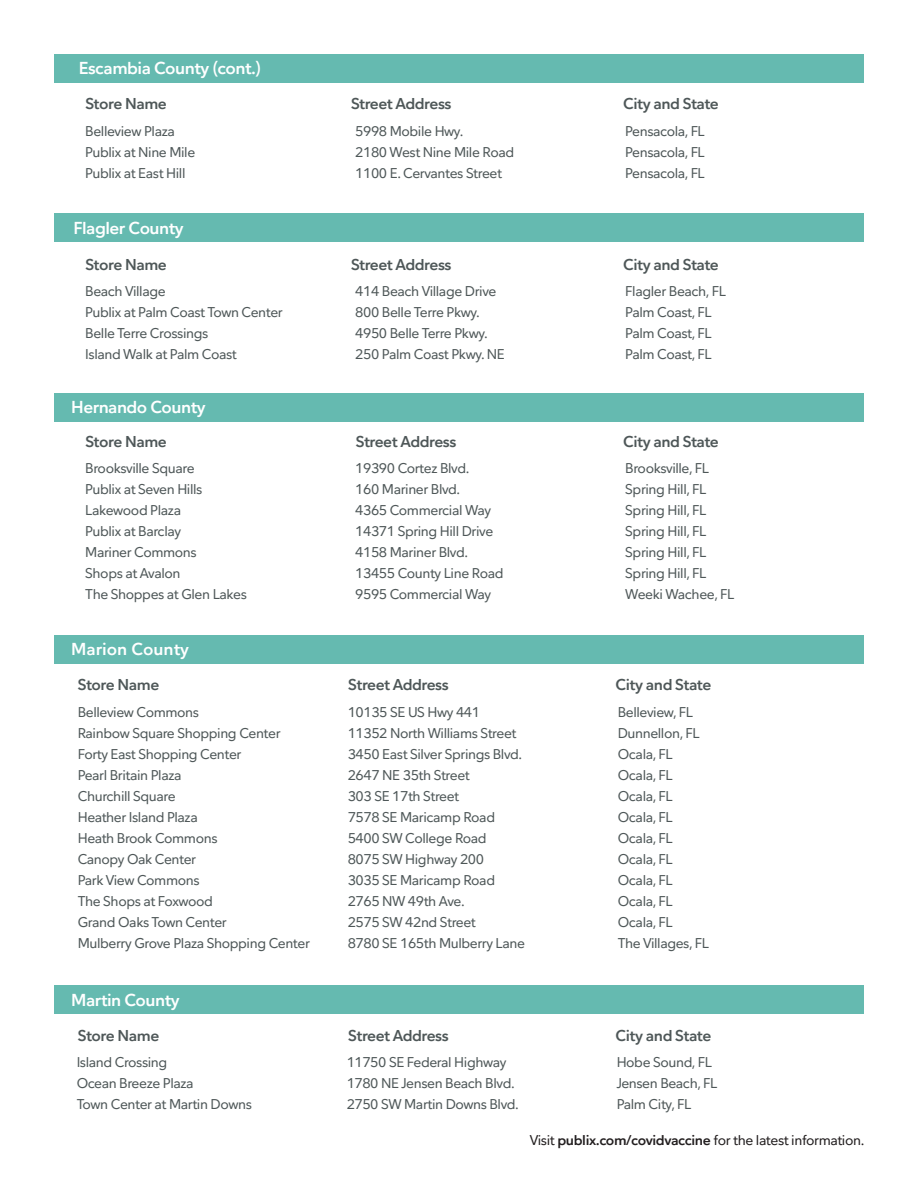
<style>
.page{position:relative;width:918px;height:1188px;background:#fff}
.page>*{position:absolute;margin:0;border:0;box-sizing:border-box;transform-origin:0 0}
.t1{font:800 16.5px "Mr George";letter-spacing:-.03em;color:#fff}
.t2{font:800 16.5px "Mr George";color:#fff}
.t3{font:800 15px "Mr George";letter-spacing:-.03em;color:#4e5758}
.t4{font:13.5px "Mr George";letter-spacing:-.03em;color:#4e5758}
.t5{font:13.5px "Mr George";letter-spacing:-.03em;color:#231f20}
.s1{font-weight:800}
</style>
<div class="page">
<div style="left:54px;top:214px;width:810px;height:28px;background:#65bab0"></div>
<div style="left:54px;top:393px;width:810px;height:28px;background:#65bab0"></div>
<div style="left:54px;top:54px;width:810px;height:28px;background:#65bab0"></div>
<div style="left:54px;top:635px;width:810px;height:28px;background:#65bab0"></div>
<div style="left:54px;top:986px;width:810px;height:28px;background:#65bab0"></div>
<p class="t1" style="left:79px;top:57px;width:184px">Escambia County (cont.)</p>
<p class="t3" style="left:85px;top:94px;width:83px">Store Name</p>
<p class="t3" style="left:351px;top:94px;width:102px">Street Address</p>
<p class="t3" style="left:623px;top:94px;width:97px">City and State</p>
<p class="t4" style="left:85px;top:122px;width:91px">Belleview Plaza</p>
<p class="t4" style="left:355px;top:122px;width:110px">5998 Mobile Hwy.</p>
<p class="t4" style="left:625px;top:122px;width:81px">Pensacola, FL</p>
<p class="t4" style="left:85px;top:143px;width:112px">Publix at Nine Mile</p>
<p class="t4" style="left:355px;top:143px;width:160px">2180 West Nine Mile Road</p>
<p class="t4" style="left:625px;top:143px;width:81px">Pensacola, FL</p>
<p class="t4" style="left:85px;top:164px;width:102px">Publix at East Hill</p>
<p class="t4" style="left:355px;top:164px;width:148px">1100 E. Cervantes Street</p>
<p class="t4" style="left:625px;top:164px;width:81px">Pensacola, FL</p>
<p class="t1" style="left:73px;top:218px;width:112px">Flagler County</p>
<p class="t3" style="left:85px;top:255px;width:83px">Store Name</p>
<p class="t3" style="left:351px;top:255px;width:102px">Street Address</p>
<p class="t3" style="left:623px;top:255px;width:97px">City and State</p>
<p class="t4" style="left:85px;top:282px;width:82px">Beach Village</p>
<p class="t4" style="left:355px;top:282px;width:143px">414 Beach Village Drive</p>
<p class="t4" style="left:625px;top:282px;width:102px">Flagler Beach, FL</p>
<p class="t4" style="left:85px;top:303px;width:199px">Publix at Palm Coast Town Center</p>
<p class="t4" style="left:355px;top:303px;width:126px">800 Belle Terre Pkwy.</p>
<p class="t4" style="left:625px;top:303px;width:88px">Palm Coast, FL</p>
<p class="t4" style="left:85px;top:324px;width:124px">Belle Terre Crossings</p>
<p class="t4" style="left:355px;top:324px;width:134px">4950 Belle Terre Pkwy.</p>
<p class="t4" style="left:625px;top:324px;width:88px">Palm Coast, FL</p>
<p class="t4" style="left:85px;top:345px;width:153px">Island Walk at Palm Coast</p>
<p class="t4" style="left:355px;top:345px;width:151px">250 Palm Coast Pkwy. NE</p>
<p class="t4" style="left:625px;top:345px;width:88px">Palm Coast, FL</p>
<p class="t1" style="left:71px;top:396px;width:136px">Hernando County</p>
<p class="t3" style="left:85px;top:431px;width:83px">Store Name</p>
<p class="t3" style="left:356px;top:431px;width:102px">Street Address</p>
<p class="t3" style="left:623px;top:431px;width:97px">City and State</p>
<p class="t4" style="left:85px;top:459px;width:111px">Brooksville Square</p>
<p class="t4" style="left:355px;top:459px;width:116px">19390 Cortez Blvd.</p>
<p class="t4" style="left:625px;top:459px;width:85px">Brooksville, FL</p>
<p class="t4" style="left:85px;top:480px;width:119px">Publix at Seven Hills</p>
<p class="t4" style="left:355px;top:480px;width:106px">160 Mariner Blvd.</p>
<p class="t4" style="left:625px;top:480px;width:83px">Spring Hill, FL</p>
<p class="t4" style="left:85px;top:501px;width:97px">Lakewood Plaza</p>
<p class="t4" style="left:355px;top:501px;width:137px">4365 Commercial Way</p>
<p class="t4" style="left:625px;top:501px;width:83px">Spring Hill, FL</p>
<p class="t4" style="left:85px;top:522px;width:97px">Publix at Barclay</p>
<p class="t4" style="left:355px;top:522px;width:140px">14371 Spring Hill Drive</p>
<p class="t4" style="left:625px;top:522px;width:83px">Spring Hill, FL</p>
<p class="t4" style="left:85px;top:543px;width:113px">Mariner Commons</p>
<p class="t4" style="left:355px;top:543px;width:114px">4158 Mariner Blvd.</p>
<p class="t4" style="left:625px;top:543px;width:83px">Spring Hill, FL</p>
<p class="t4" style="left:85px;top:564px;width:97px">Shops at Avalon</p>
<p class="t4" style="left:355px;top:564px;width:150px">13455 County Line Road</p>
<p class="t4" style="left:625px;top:564px;width:83px">Spring Hill, FL</p>
<p class="t4" style="left:85px;top:585px;width:163px">The Shoppes at Glen Lakes</p>
<p class="t4" style="left:355px;top:585px;width:137px">9595 Commercial Way</p>
<p class="t4" style="left:625px;top:585px;width:111px">Weeki Wachee, FL</p>
<p class="t2" style="left:71px;top:638px;width:119px">Marion County</p>
<p class="t3" style="left:78px;top:674px;width:83px">Store Name</p>
<p class="t3" style="left:348px;top:674px;width:102px">Street Address</p>
<p class="t3" style="left:616px;top:674px;width:97px">City and State</p>
<p class="t4" style="left:78px;top:703px;width:123px">Belleview Commons</p>
<p class="t4" style="left:348px;top:703px;width:134px">10135 SE US Hwy 441</p>
<p class="t4" style="left:618px;top:703px;width:77px">Belleview, FL</p>
<p class="t4" style="left:78px;top:724px;width:204px">Rainbow Square Shopping Center</p>
<p class="t4" style="left:348px;top:724px;width:170px">11352 North Williams Street</p>
<p class="t4" style="left:618px;top:724px;width:84px">Dunnellon, FL</p>
<p class="t4" style="left:78px;top:745px;width:165px">Forty East Shopping Center</p>
<p class="t4" style="left:348px;top:745px;width:176px">3450 East Silver Springs Blvd.</p>
<p class="t4" style="left:618px;top:745px;width:57px">Ocala, FL</p>
<p class="t4" style="left:78px;top:766px;width:105px">Pearl Britain Plaza</p>
<p class="t4" style="left:348px;top:766px;width:124px">2647 NE 35th Street</p>
<p class="t4" style="left:618px;top:766px;width:57px">Ocala, FL</p>
<p class="t4" style="left:78px;top:787px;width:100px">Churchill Square</p>
<p class="t4" style="left:348px;top:787px;width:113px">303 SE 17th Street</p>
<p class="t4" style="left:618px;top:787px;width:57px">Ocala, FL</p>
<p class="t4" style="left:78px;top:808px;width:122px">Heather Island Plaza</p>
<p class="t4" style="left:348px;top:808px;width:149px">7578 SE Maricamp Road</p>
<p class="t4" style="left:618px;top:808px;width:57px">Ocala, FL</p>
<p class="t4" style="left:78px;top:829px;width:141px">Heath Brook Commons</p>
<p class="t4" style="left:348px;top:829px;width:140px">5400 SW College Road</p>
<p class="t4" style="left:618px;top:829px;width:57px">Ocala, FL</p>
<p class="t4" style="left:78px;top:850px;width:120px">Canopy Oak Center</p>
<p class="t4" style="left:348px;top:850px;width:138px">8075 SW Highway 200</p>
<p class="t4" style="left:618px;top:850px;width:57px">Ocala, FL</p>
<p class="t4" style="left:78px;top:871px;width:123px">Park View Commons</p>
<p class="t4" style="left:348px;top:871px;width:149px">3035 SE Maricamp Road</p>
<p class="t4" style="left:618px;top:871px;width:57px">Ocala, FL</p>
<p class="t4" style="left:78px;top:892px;width:137px">The Shops at Foxwood</p>
<p class="t4" style="left:348px;top:892px;width:118px">2765 NW 49th Ave.</p>
<p class="t4" style="left:618px;top:892px;width:57px">Ocala, FL</p>
<p class="t4" style="left:78px;top:913px;width:151px">Grand Oaks Town Center</p>
<p class="t4" style="left:348px;top:913px;width:130px">2575 SW 42nd Street</p>
<p class="t4" style="left:618px;top:913px;width:57px">Ocala, FL</p>
<p class="t4" style="left:78px;top:934px;width:234px">Mulberry Grove Plaza Shopping Center</p>
<p class="t4" style="left:348px;top:934px;width:179px">8780 SE 165th Mulberry Lane</p>
<p class="t4" style="left:618px;top:934px;width:93px">The Villages, FL</p>
<p class="t1" style="left:71px;top:989px;width:110px">Martin County</p>
<p class="t3" style="left:78px;top:1025px;width:83px">Store Name</p>
<p class="t3" style="left:348px;top:1025px;width:102px">Street Address</p>
<p class="t3" style="left:616px;top:1025px;width:97px">City and State</p>
<p class="t4" style="left:77px;top:1054px;width:92px">Island Crossing</p>
<p class="t4" style="left:347px;top:1054px;width:161px">11750 SE Federal Highway</p>
<p class="t4" style="left:617px;top:1054px;width:97px">Hobe Sound, FL</p>
<p class="t4" style="left:77px;top:1075px;width:119px">Ocean Breeze Plaza</p>
<p class="t4" style="left:347px;top:1075px;width:170px">1780 NE Jensen Beach Blvd.</p>
<p class="t4" style="left:617px;top:1075px;width:102px">Jensen Beach, FL</p>
<p class="t4" style="left:77px;top:1096px;width:177px">Town Center at Martin Downs</p>
<p class="t4" style="left:347px;top:1096px;width:174px">2750 SW Martin Downs Blvd.</p>
<p class="t4" style="left:617px;top:1096px;width:76px">Palm City, FL</p>
<p class="t5" style="left:530px;top:1131px;width:336px">Visit <span class="s1">publix.com/covidvaccine</span> for the latest information.</p>
</div>
